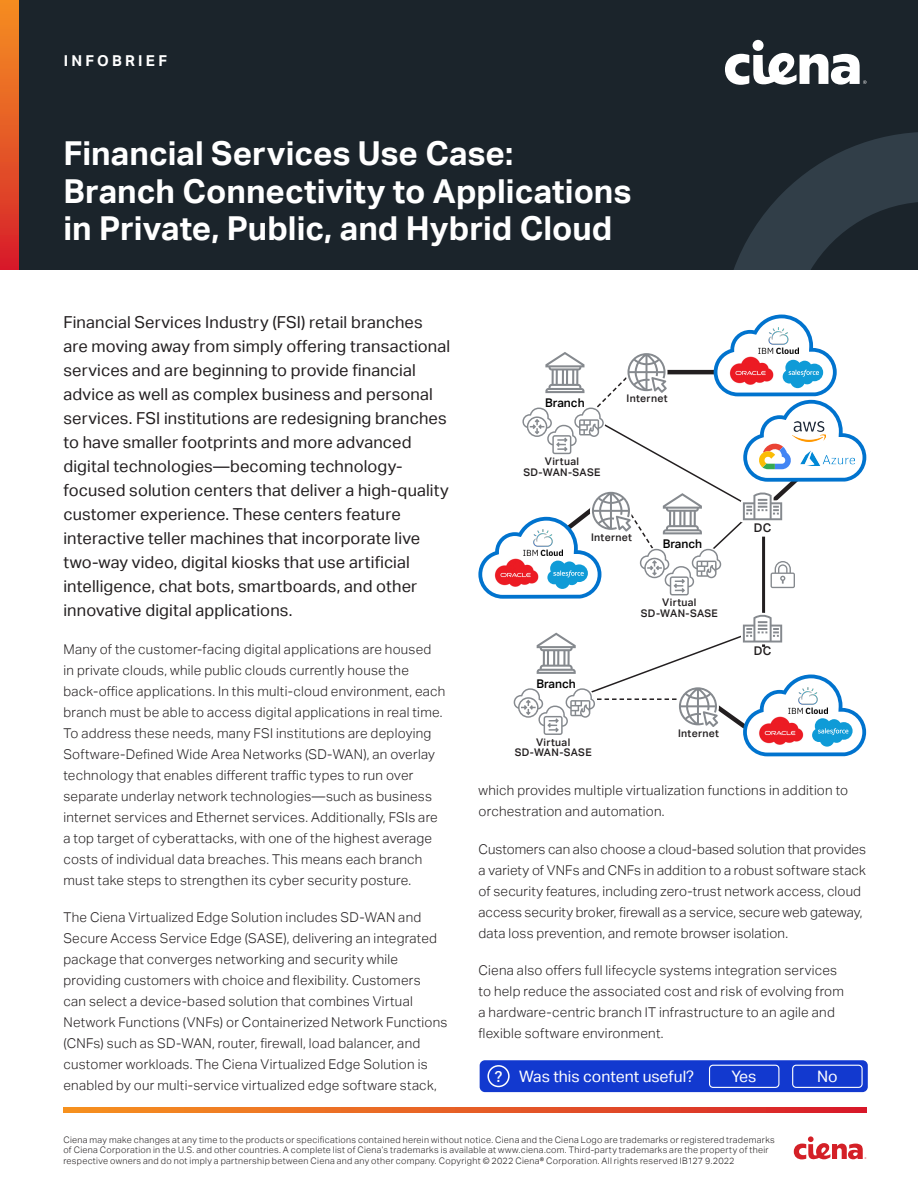
<style>
.page{position:relative;width:918px;height:1188px;background:#fff}
.page>*{position:absolute;margin:0;border:0;box-sizing:border-box;transform-origin:0 0}
.Product_Headline{font:700 33px/37.5px "Aktiv Grotesk";color:#fff}
.Intro_Copy__small{font:16.5px/24px "Aktiv Grotesk";letter-spacing:.01em;color:#231f20}
.t1{font:15.75px "Aktiv Grotesk";color:#fff}
.t2{font:700 15px "Aktiv Grotesk";letter-spacing:.215em;color:#fff}
.Body_Copy{font:300 13.5px/21px "Aktiv Grotesk";letter-spacing:.02em;color:#231f20}
.t3{font:500 12px "Aktiv Grotesk";color:#000}
.t4{font:500 12px "Aktiv Grotesk";color:#231f20}
.t5{font:500 10.5px/10.5px "Aktiv Grotesk";letter-spacing:.03em;color:#231f20;text-align:center}
.t6{font:300 9px/10.5px "Aktiv Grotesk";letter-spacing:.035em;color:#231f20}
.s1{font-weight:500;font-size:15px}
</style>
<div class="page">
<div style="left:0;top:0;width:918px;height:270px;background:#1b242b"></div>
<svg style="left:63px;top:1108px;width:804px;height:4px;background:#e65b25"></svg>
<div style="left:753px;top:40px;width:11px;height:11px;background:#fff;border-radius:50%"></div>
<svg style="left:725px;top:53px;width:142px;height:32px"></svg>
<div style="left:0;top:0;width:18px;height:270px;background:linear-gradient(to bottom,#f59222,#d7202a)"></div>
<svg style="left:734px;top:132px;width:184px;height:138px"></svg>
<svg style="left:794px;top:1136px;width:72px;height:23px"></svg>
<div style="left:480px;top:1060px;width:388px;height:32px;background:#1239cf;border-radius:5px"></div>
<div style="left:487px;top:1065px;width:23px;height:22px;border:2px solid #fff;border-radius:50%"></div>
<div style="left:709px;top:1065px;width:70px;height:23px;border:1px solid #fff;border-radius:3px"></div>
<div style="left:792px;top:1065px;width:71px;height:23px;border:1px solid #fff;border-radius:3px"></div>
<hr style="left:762px;top:537px;width:3px;height:110px;background:#231f20">
<svg style="left:513px;top:613px;width:353px;height:143px"></svg>
<svg style="left:478px;top:315px;width:388px;height:284px"></svg>
<p class="t2" style="left:64px;top:52px;width:105px">INFOBRIEF</p>
<p class="Product_Headline" style="left:63px;top:135px;width:569px">Financial Services Use Case:<br>Branch Connectivity to Applications in Private, Public, and Hybrid Cloud</p>
<p class="Intro_Copy__small" style="left:63px;top:310px;width:388px">Financial Services Industry (FSI) retail branches are moving away from simply offering transactional services and are beginning to provide financial advice as well as complex business and personal services. FSI institutions are redesigning branches to have smaller footprints and more advanced digital technologies—becoming technology&shy;focused solution centers that deliver a high-quality customer experience. These centers feature interactive teller machines that incorporate live two-way video, digital kiosks that use artificial intelligence, chat bots, smartboards, and other innovative digital applications.</p>
<p class="Body_Copy" style="left:63px;top:638px;width:384px">Many of the customer-facing digital applications are housed<br>in private clouds, while public clouds currently house the back-office applications. In this multi-cloud environment, each branch must be able to access digital applications in real time.<br>To address these needs, many FSI institutions are deploying Software-Defined Wide Area Networks (SD-WAN), an overlay technology that enables different traffic types to run over separate underlay network technologies—such as business internet services and Ethernet services. Additionally, FSIs are a top target of cyberattacks, with one of the highest average costs of individual data breaches. This means each branch must take steps to strengthen its cyber security posture.</p>
<p class="Body_Copy" style="left:63px;top:907px;width:386px">The Ciena Virtualized Edge Solution includes SD-WAN and Secure Access Service Edge (SASE), delivering an integrated package that converges networking and security while providing customers with choice and flexibility. Customers<br>can select a device-based solution that combines Virtual Network Functions (VNFs) or Containerized Network Functions (CNFs) such as SD-WAN, router, firewall, load balancer, and customer workloads. The Ciena Virtualized Edge Solution is enabled by our multi-service virtualized edge software stack,</p>
<p class="t3" style="left:545px;top:396px;width:41px">Branch</p>
<p class="t5" style="left:523px;top:456px;width:79px">Virtual<br>SD-WAN-SASE</p>
<p class="t5" style="left:627px;top:394px;width:42px">Internet</p>
<p class="t5" style="left:591px;top:532px;width:42px">Internet</p>
<p class="t3" style="left:663px;top:537px;width:41px">Branch</p>
<p class="t5" style="left:641px;top:598px;width:79px">Virtual<br>SD-WAN-SASE</p>
<p class="t3" style="left:536px;top:676px;width:41px">Branch</p>
<p class="t5" style="left:515px;top:737px;width:79px">Virtual<br>SD-WAN-SASE</p>
<p class="t5" style="left:678px;top:728px;width:42px">Internet</p>
<p class="t4" style="left:754px;top:521px;width:19px">DC</p>
<p class="t4" style="left:754px;top:644px;width:19px">DC</p>
<p class="Body_Copy" style="left:479px;top:780px;width:371px">which provides multiple virtualization functions in addition to orchestration and automation.</p>
<p class="Body_Copy" style="left:479px;top:838px;width:389px">Customers can also choose a cloud-based solution that provides a variety of VNFs and CNFs in addition to a robust software stack of security features, including zero-trust network access, cloud access security broker, firewall as a service, secure web gateway, data loss prevention, and remote browser isolation.</p>
<p class="Body_Copy" style="left:479px;top:960px;width:367px">Ciena also offers full lifecycle systems integration services to help reduce the associated cost and risk of evolving from a hardware-centric branch IT infrastructure to an agile and flexible software environment.</p>
<p class="t1" style="left:495px;top:1067px;width:201px"><span class="s1">?</span> Was this content useful?</p>
<p class="t1" style="left:732px;top:1067px;width:26px">Yes</p>
<p class="t1" style="left:817px;top:1067px;width:22px">No</p>
<p class="t6" style="left:63px;top:1135px;width:713px">Ciena may make changes at any time to the products or specifications contained herein without notice. Ciena and the Ciena Logo are trademarks or registered trademarks of Ciena Corporation in the U.S. and other countries. A complete list of Ciena’s trademarks is available at www.ciena.com. Third-party trademarks are the property of their respective owners and do not imply a partnership between Ciena and any other company. Copyright © 2022 Ciena® Corporation. All rights reserved IB127 9.2022</p>
</div>
